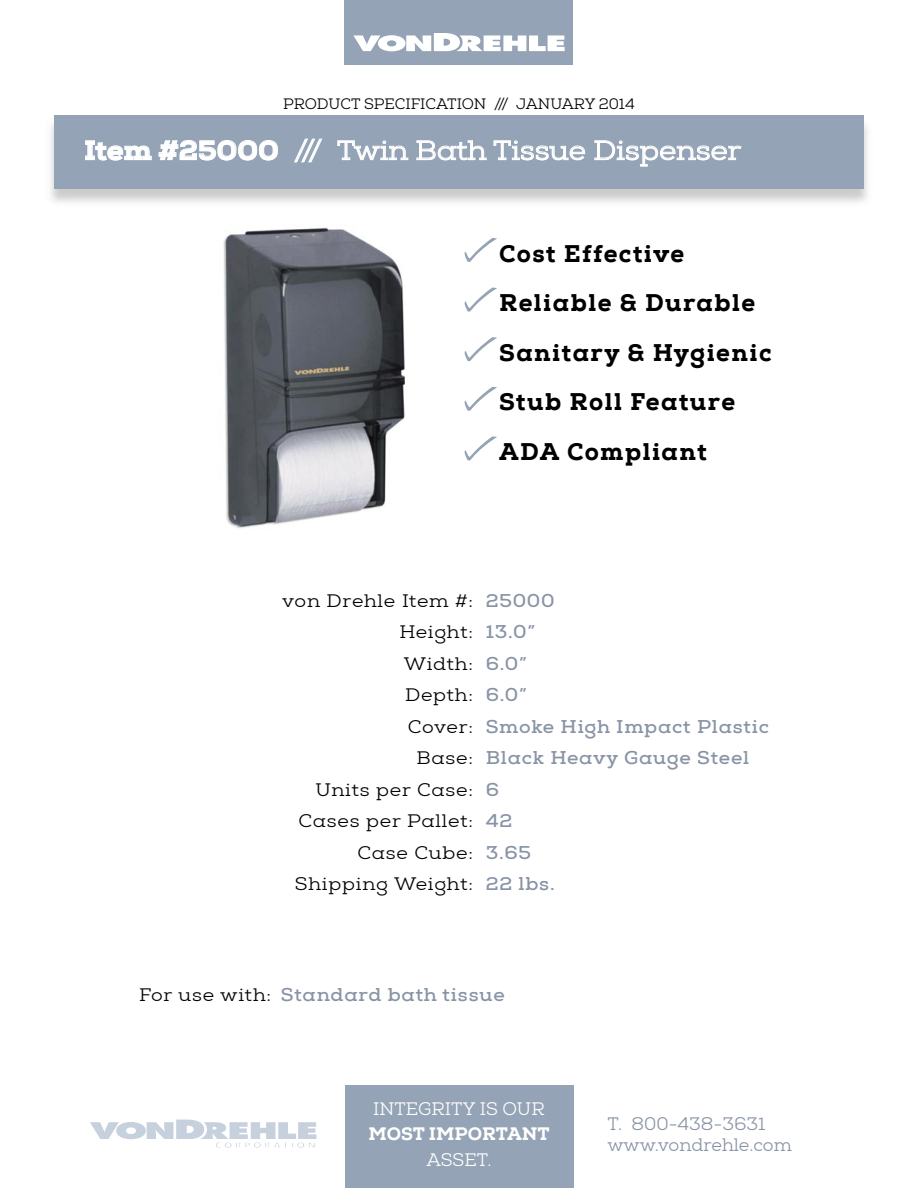
<style>
.page{position:relative;width:918px;height:1188px;background:#fff}
.page>*{position:absolute;margin:0;border:0;box-sizing:border-box;transform-origin:0 0}
.t1{font:27px "Nexa Slab";color:#fff;scale:1.08 1}
.t2{font:800 24px/49.5px "Nexa Slab";letter-spacing:.06em;color:#000}
.t3{font:700 18px/31.5px "Nexa Slab";letter-spacing:.04em;color:#8894a5;scale:1.08 1}
.t4{font:18px/31.5px "Nexa Slab";letter-spacing:.04em;color:#000;text-align:right;scale:1.08 1}
.t5{font:18px/21px "Nexa Slab";color:#8894a5}
.t6{font:18px "Nexa Slab";color:#fff}
.t7{font:800 18px "Nexa Slab";color:#fff}
.t8{font:15px "Nexa Slab";color:#000}
.s1{font-weight:800}
.s2{font-weight:400;color:#000}
</style>
<div class="page">
<div style="left:345px;top:0;width:228px;height:64px;background:#94a3b5"></div>
<svg style="left:353px;top:33px;width:212px;height:18px"></svg>
<div style="left:345px;top:1086px;width:228px;height:102px;background:#94a3b5"></div>
<div style="left:54px;top:116px;width:810px;height:73px;background:#94a3b5"></div>
<svg style="left:85px;top:140px;width:67px;height:21px"></svg>
<svg style="left:158px;top:140px;width:120px;height:21px"></svg>
<svg style="left:294px;top:138px;width:29px;height:25px"></svg>
<svg style="left:337px;top:140px;width:72px;height:21px"></svg>
<svg style="left:416px;top:140px;width:71px;height:21px"></svg>
<svg style="left:493px;top:140px;width:92px;height:21px"></svg>
<svg style="left:594px;top:140px;width:148px;height:27px"></svg>
<svg style="left:90px;top:1120px;width:226px;height:28px"></svg>
<svg style="left:464px;top:238px;width:33px;height:24px"></svg>
<svg style="left:464px;top:288px;width:33px;height:23px"></svg>
<svg style="left:464px;top:337px;width:33px;height:24px"></svg>
<svg style="left:464px;top:387px;width:33px;height:24px"></svg>
<svg style="left:464px;top:436px;width:33px;height:24px"></svg>
<img style="left:223px;top:227px;width:182px;height:302px">
<p class="t8" style="left:283px;top:95px;width:353px">PRODUCT SPECIFICATION /// JANUARY 2014</p>
<h1 class="t1" style="left:84px;top:134px;width:610px"><span class="s1">Item #25000</span> /// Twin Bath Tissue Dispenser</h1>
<h2 class="t2" style="left:499px;top:229px;width:274px">Cost Effective<br>Reliable &amp; Durable<br>Sanitary &amp; Hygienic<br>Stub Roll Feature<br>ADA Compliant</h2>
<p class="t4" style="left:282px;top:585px;width:178px">von Drehle Item #:<br>Height:<br>Width:<br>Depth:<br>Cover:<br>Base:<br>Units per Case:<br>Cases per Pallet:<br>Case Cube:<br>Shipping Weight:</p>
<p class="t3" style="left:486px;top:585px;width:264px">25000<br>13.0”<br>6.0”<br>6.0”<br>Smoke High Impact Plastic<br>Black Heavy Gauge Steel<br>6<br>42<br>3.65<br>22 lbs.</p>
<p class="t3" style="left:139px;top:979px;width:340px"><span class="s2">For use with:</span> Standard bath tissue</p>
<p class="t6" style="left:373px;top:1098px;width:173px">INTEGRITY IS OUR</p>
<p class="t7" style="left:369px;top:1123px;width:183px">MOST IMPORTANT</p>
<p class="t6" style="left:427px;top:1149px;width:66px">ASSET.</p>
<p class="t5" style="left:608px;top:1113px;width:186px">T. 800-438-3631 www.vondrehle.com</p>
</div>
